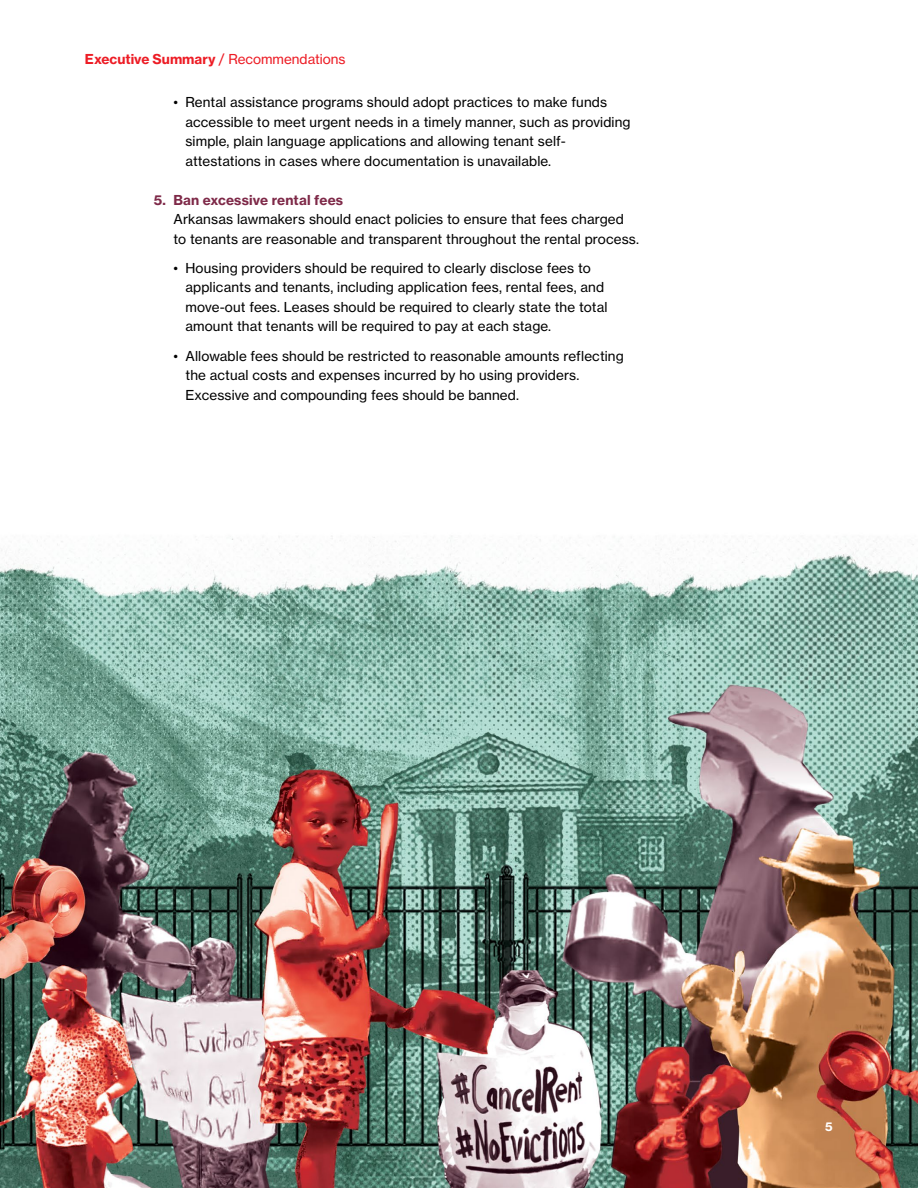
<style>
.page{position:relative;width:918px;height:1188px;background:#fff}
.page>*{position:absolute;margin:0;border:0;box-sizing:border-box;transform-origin:0 0}
.t1{font:13.5px/19.5px "N Haas Grotesk TX Pro 55 Rg";letter-spacing:.01em;color:#000}
.t2{font:13.5px "N Haas Grotesk TX Pro 75 Bd";color:#ed1c25}
.t3{font:13.5px "N Haas Grotesk TX Pro 75 Bd";letter-spacing:.01em;color:#7e2948}
.t4{font:12px "N Haas Grotesk TX Pro 75 Bd";color:#fff}
.s1{font-family:"N Haas Grotesk TX Pro 55 Rg"}
</style>
<div class="page">
<img style="left:0;top:536px;width:918px;height:652px">
<p class="t2" style="left:85px;top:51px;width:262px">Executive Summary <span class="s1">/ Recommendations</span></p>
<p class="t1" style="left:185px;top:93px;width:447px;text-indent:-12px">• Rental assistance programs should adopt practices to make funds accessible to meet urgent needs in a timely manner, such as providing simple, plain language applications and allowing tenant self&shy;attestations in cases where documentation is unavailable.</p>
<p class="t3" style="left:154px;top:191px;width:191px">5. Ban excessive rental fees</p>
<p class="t1" style="left:173px;top:210px;width:467px">Arkansas lawmakers should enact policies to ensure that fees charged to tenants are reasonable and transparent throughout the rental process.</p>
<p class="t1" style="left:185px;top:258px;width:424px;text-indent:-12px">• Housing providers should be required to clearly disclose fees to applicants and tenants, including application fees, rental fees, and move-out fees. Leases should be required to clearly state the total amount that tenants will be required to pay at each stage.</p>
<p class="t1" style="left:185px;top:346px;width:440px;text-indent:-12px">• Allowable fees should be restricted to reasonable amounts reflecting the actual costs and expenses incurred by ho using providers.<br>Excessive and compounding fees should be banned.</p>
<p class="t4" style="left:825px;top:1119px;width:9px">5</p>
</div>
